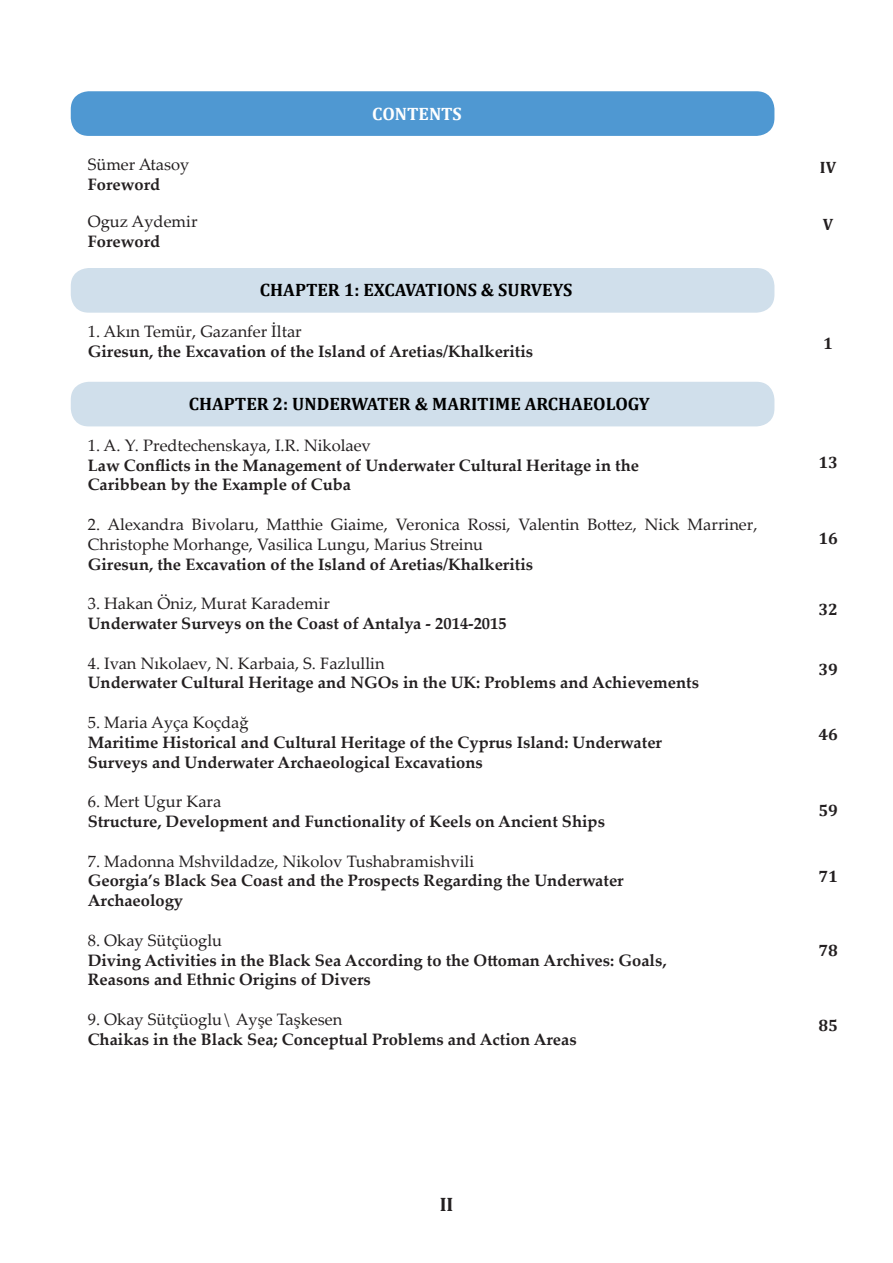
<style>
.page{position:relative;width:893px;height:1263px;background:#fff}
.page>*{position:absolute;margin:0;border:0;box-sizing:border-box;transform-origin:0 0}
.t1{font:700 19.5px "Cambria";color:#231f20}
.t2{font:700 18px "Cambria";color:#000}
.t3{font:700 18px "Cambria";color:#fff}
.t4{font:700 16.5px/19.8px "Palatino Linotype";color:#231f20}
.t5{font:16.5px/19.8px "Palatino Linotype";color:#231f20}
.t6{font:700 16.5px "Cambria";color:#231f20}
</style>
<div class="page">
<div style="left:71px;top:91px;width:703px;height:45px;background:#4f98d2;border-radius:18px"></div>
<div style="left:71px;top:268px;width:703px;height:45px;background:#d0dfeb;border-radius:18px"></div>
<div style="left:71px;top:382px;width:703px;height:44px;background:#d0dfeb;border-radius:18px"></div>
<p class="t5" style="left:88px;top:154px;width:103px">Sümer Atasoy</p>
<p class="t4" style="left:88px;top:174px;width:74px">Foreword</p>
<p class="t5" style="left:88px;top:211px;width:111px">Oguz Aydemir</p>
<p class="t4" style="left:88px;top:231px;width:74px">Foreword</p>
<p class="t3" style="left:372px;top:101px;width:91px">CONTENTS</p>
<p class="t2" style="left:260px;top:277px;width:314px">CHAPTER 1: EXCAVATIONS &amp; SURVEYS</p>
<p class="t5" style="left:88px;top:321px;width:216px">1. Akın Temür, Gazanfer İltar</p>
<p class="t4" style="left:88px;top:341px;width:447px">Giresun, the Excavation of the Island of Aretias/Khalkeritis</p>
<p class="t2" style="left:189px;top:391px;width:462px">CHAPTER 2: UNDERWATER &amp; MARITIME ARCHAEOLOGY</p>
<p class="t5" style="left:88px;top:435px;width:285px">1. A. Y. Predtechenskaya, I.R. Nikolaev</p>
<p class="t4" style="left:88px;top:454px;width:553px">Law Conflicts in the Management of Underwater Cultural Heritage in the<br>Caribbean by the Example of Cuba</p>
<p class="t5" style="left:88px;top:514px;width:671px">2. Alexandra Bivolaru, Matthie Giaime, Veronica Rossi, Valentin Bottez, Nick Marriner,<br>Christophe Morhange, Vasilica Lungu, Marius Streinu</p>
<p class="t4" style="left:88px;top:553px;width:447px">Giresun, the Excavation of the Island of Aretias/Khalkeritis</p>
<p class="t5" style="left:88px;top:593px;width:244px">3. Hakan Öniz, Murat Karademir</p>
<p class="t4" style="left:88px;top:613px;width:420px">Underwater Surveys on the Coast of Antalya - 2014-2015</p>
<p class="t5" style="left:88px;top:652px;width:298px">4. Ivan Nıkolaev, N. Karbaia, S. Fazlullin</p>
<p class="t4" style="left:88px;top:672px;width:613px">Underwater Cultural Heritage and NGOs in the UK: Problems and Achievements</p>
<p class="t5" style="left:88px;top:712px;width:162px">5. Maria Ayça Koçdağ</p>
<p class="t4" style="left:88px;top:732px;width:576px">Maritime Historical and Cultural Heritage of the Cyprus Island: Underwater<br>Surveys and Underwater Archaeological Excavations</p>
<p class="t5" style="left:88px;top:791px;width:135px">6. Mert Ugur Kara</p>
<p class="t4" style="left:88px;top:811px;width:519px">Structure, Development and Functionality of Keels on Ancient Ships</p>
<p class="t5" style="left:88px;top:850px;width:388px">7. Madonna Mshvildadze, Nikolov Tushabramishvili</p>
<p class="t4" style="left:88px;top:870px;width:537px">Georgia’s Black Sea Coast and the Prospects Regarding the Underwater<br>Archaeology</p>
<p class="t5" style="left:88px;top:930px;width:136px">8. Okay Sütçüoglu</p>
<p class="t4" style="left:88px;top:949px;width:580px">Diving Activities in the Black Sea According to the Ottoman Archives: Goals,<br>Reasons and Ethnic Origins of Divers</p>
<p class="t5" style="left:88px;top:1009px;width:256px">9. Okay Sütçüoglu\ Ayşe Taşkesen</p>
<p class="t4" style="left:88px;top:1029px;width:490px">Chaikas in the Black Sea; Conceptual Problems and Action Areas</p>
<p class="t1" style="left:440px;top:1190px;width:15px">II</p>
<p class="t6" style="left:820px;top:155px;width:18px">IV</p>
<p class="t6" style="left:823px;top:213px;width:12px">V</p>
<p class="t6" style="left:823px;top:332px;width:11px">1</p>
<p class="t6" style="left:818px;top:450px;width:21px">13</p>
<p class="t6" style="left:818px;top:527px;width:21px">16</p>
<p class="t6" style="left:818px;top:598px;width:21px">32</p>
<p class="t6" style="left:818px;top:657px;width:21px">39</p>
<p class="t6" style="left:818px;top:722px;width:21px">46</p>
<p class="t6" style="left:818px;top:798px;width:21px">59</p>
<p class="t6" style="left:818px;top:865px;width:21px">71</p>
<p class="t6" style="left:818px;top:939px;width:21px">78</p>
<p class="t6" style="left:818px;top:1014px;width:21px">85</p>
</div>
